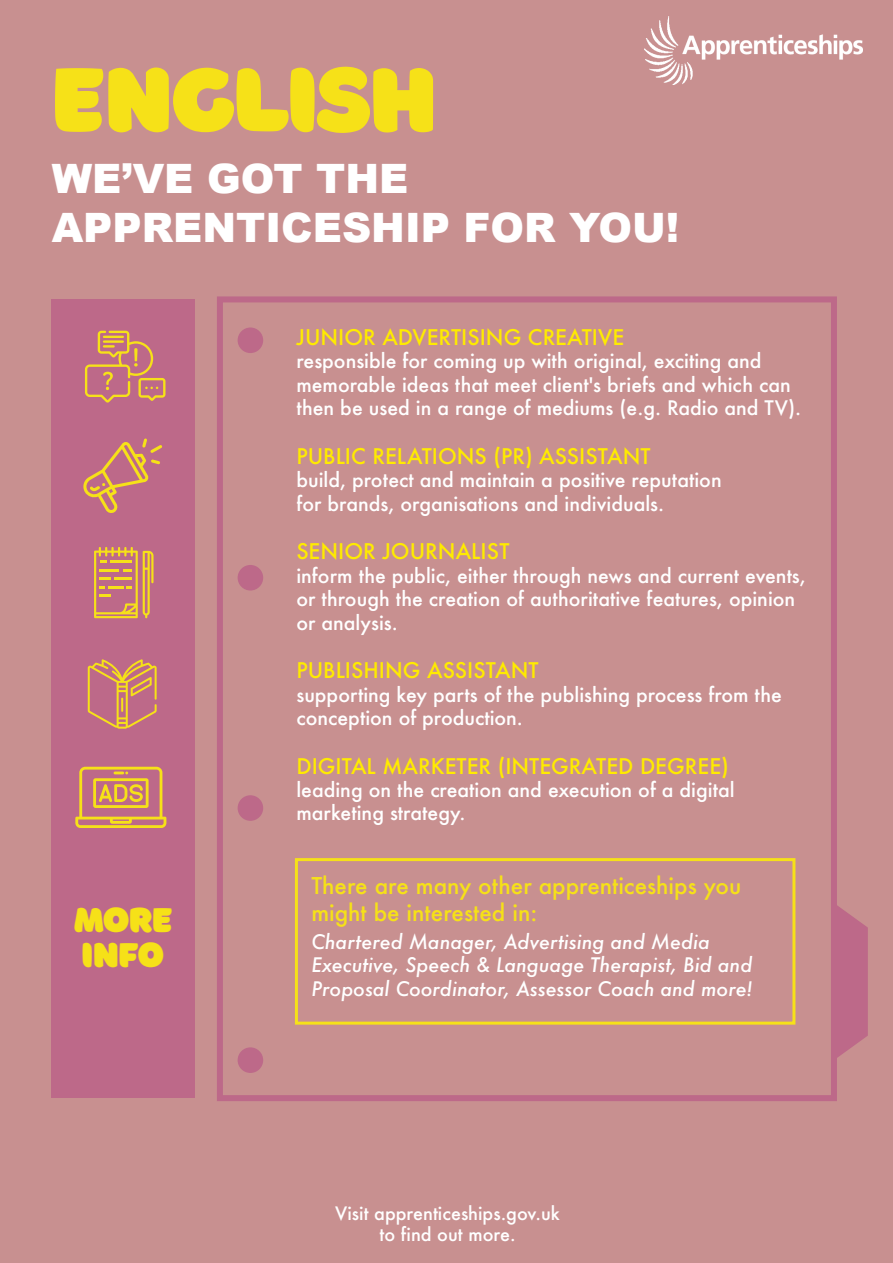
<style>
.page{position:relative;width:893px;height:1263px;background:#c89090}
.page>*{position:absolute;margin:0;border:0;box-sizing:border-box;transform-origin:0 0}
.t1{font:94.5px "Borsok";letter-spacing:-.025em;color:#f6e118}
.t2{font:900 40.5px/48.6px "Arial";color:#fff}
.t3{font:36px/34.5px "Borsok";letter-spacing:-.025em;color:#f6e118}
.t4{font:500 22.5px/27px "Futura";color:#f6e118}
.t5{font:500 21px "Futura";color:#ffeb00}
.t6{font:500 19.5px/23.4px "Futura";color:#fff}
.t7{font:italic 500 19.5px/23.4px "Futura";color:#fff}
.t8{font:500 18px/21.6px "Futura";color:#fff;text-align:center}
</style>
<div class="page">
<img style="left:644px;top:17px;width:218px;height:67px">
<div style="left:52px;top:299px;width:143px;height:799px;background:#bd6989"></div>
<div style="left:217px;top:296px;width:620px;height:805px;border:6px solid #bd6989"></div>
<svg style="left:834px;top:903px;width:34px;height:157px"></svg>
<div style="left:238px;top:565px;width:25px;height:25px;background:#bd6989;border-radius:50%"></div>
<div style="left:238px;top:795px;width:25px;height:26px;background:#bd6989;border-radius:50%"></div>
<div style="left:238px;top:1047px;width:25px;height:26px;background:#bd6989;border-radius:50%"></div>
<div style="left:238px;top:327px;width:25px;height:26px;background:#bd6989;border-radius:50%"></div>
<div style="left:295px;top:858px;width:500px;height:167px;border:3px solid #f6e118"></div>
<svg style="left:94px;top:547px;width:60px;height:71px"></svg>
<svg style="left:83px;top:438px;width:79px;height:75px"></svg>
<svg style="left:85px;top:331px;width:80px;height:72px"></svg>
<svg style="left:88px;top:659px;width:69px;height:70px"></svg>
<svg style="left:75px;top:767px;width:91px;height:61px"></svg>
<h1 class="t1" style="left:52px;top:33px;width:386px">ENGLISH</h1>
<h2 class="t2" style="left:52px;top:153px;width:629px">WE’VE GOT THE<br>APPRENTICESHIP FOR YOU!</h2>
<h3 class="t3" style="left:74px;top:900px;width:100px">MORE<br>INFO</h3>
<p class="t5" style="left:296px;top:323px;width:329px">JUNIOR ADVERTISING CREATIVE</p>
<p class="t6" style="left:296px;top:349px;width:506px">responsible for coming up with original, exciting and memorable ideas that meet client's briefs and which can then be used in a range of mediums (e.g. Radio and TV).</p>
<p class="t5" style="left:296px;top:442px;width:356px">PUBLIC RELATIONS (PR) ASSISTANT</p>
<p class="t6" style="left:296px;top:468px;width:427px">build, protect and maintain a positive reputation for brands, organisations and individuals.</p>
<p class="t5" style="left:296px;top:537px;width:215px">SENIOR JOURNALIST</p>
<p class="t6" style="left:296px;top:563px;width:511px">inform the public, either through news and current events, or through the creation of authoritative features, opinion or analysis.</p>
<p class="t5" style="left:296px;top:656px;width:244px">PUBLISHING ASSISTANT</p>
<p class="t6" style="left:296px;top:682px;width:487px">supporting key parts of the publishing process from the conception of production.</p>
<p class="t5" style="left:296px;top:751px;width:434px">DIGITAL MARKETER (INTEGRATED DEGREE)</p>
<p class="t6" style="left:296px;top:778px;width:440px">leading on the creation and execution of a digital marketing strategy.</p>
<p class="t4" style="left:311px;top:872px;width:431px">There are many other apprenticeships you might be interested in:</p>
<p class="t7" style="left:311px;top:930px;width:443px">Chartered Manager, Advertising and Media<br>Executive, Speech &amp; Language Therapist, Bid and<br>Proposal Coordinator, Assessor Coach and more!</p>
<p class="t8" style="left:335px;top:1202px;width:226px">Visit apprenticeships.gov.uk to find out more.</p>
</div>
